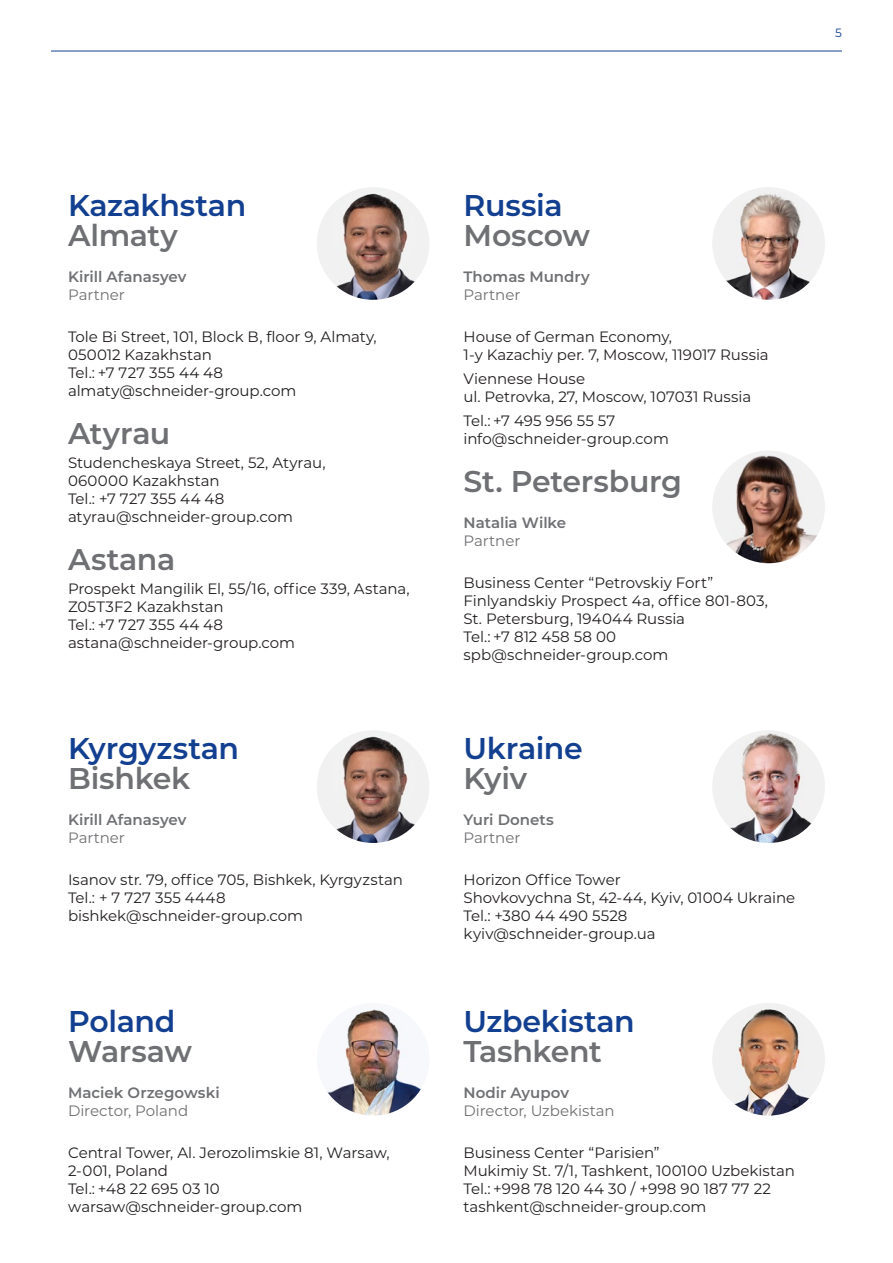
<style>
.page{position:relative;width:893px;height:1263px;background:#fff}
.page>*{position:absolute;margin:0;border:0;box-sizing:border-box;transform-origin:0 0}
.t1{font:600 30px "Montserrat";letter-spacing:-.01em;color:#6f7073}
.t2{font:600 30px "Montserrat";letter-spacing:-.01em;color:#123f90}
.t3{font:15px/18px "Montserrat";letter-spacing:-.005em;color:#231f20}
.t4{font:600 15px "Montserrat";color:#6f7073}
.t5{font:15px "Montserrat";letter-spacing:-.005em;color:#6f7073}
.t6{font:12px "Montserrat";color:#123f90}
</style>
<div class="page">
<hr style="left:51px;top:51px;width:791px;height:1px;background:#123f90">
<img style="left:317px;top:1003px;width:112px;height:112px;border-radius:56px">
<img style="left:317px;top:187px;width:112px;height:113px;border-radius:56px">
<img style="left:317px;top:730px;width:112px;height:113px;border-radius:56px">
<img style="left:712px;top:1003px;width:113px;height:112px;border-radius:56px">
<img style="left:712px;top:730px;width:113px;height:113px;border-radius:56px">
<img style="left:712px;top:450px;width:113px;height:113px;border-radius:56px">
<img style="left:712px;top:187px;width:113px;height:113px;border-radius:56px">
<p class="t6" style="left:835px;top:25px;width:8px">5</p>
<h1 class="t2" style="left:68px;top:184px;width:180px">Kazakhstan</h1>
<h1 class="t1" style="left:68px;top:214px;width:111px">Almaty</h1>
<p class="t4" style="left:68px;top:266px;width:120px">Kirill Afanasyev</p>
<p class="t5" style="left:68px;top:284px;width:58px">Partner</p>
<p class="t3" style="left:68px;top:327px;width:310px">Tole Bi Street, 101, Block B, floor 9, Almaty,<br>050012 Kazakhstan<br>Tel.: +7 727 355 44 48 almaty@schneider-group.com</p>
<h1 class="t1" style="left:68px;top:412px;width:104px">Atyrau</h1>
<p class="t3" style="left:68px;top:453px;width:259px">Studencheskaya Street, 52, Atyrau,<br>060000 Kazakhstan<br>Tel.: +7 727 355 44 48 atyrau@schneider-group.com</p>
<h1 class="t1" style="left:68px;top:538px;width:109px">Astana</h1>
<p class="t3" style="left:68px;top:579px;width:343px">Prospekt Mangilik El, 55/16, office 339, Astana,<br>Z05T3F2 Kazakhstan<br>Tel.: +7 727 355 44 48 astana@schneider-group.com</p>
<h1 class="t2" style="left:68px;top:727px;width:173px">Kyrgyzstan</h1>
<h1 class="t1" style="left:68px;top:757px;width:124px">Bishkek</h1>
<p class="t4" style="left:68px;top:809px;width:120px">Kirill Afanasyev</p>
<p class="t5" style="left:68px;top:828px;width:58px">Partner</p>
<p class="t3" style="left:68px;top:870px;width:336px">Isanov str. 79, office 705, Bishkek, Kyrgyzstan<br>Tel.: + 7 727 355 4448 bishkek@schneider-group.com</p>
<h1 class="t2" style="left:68px;top:1000px;width:109px">Poland</h1>
<h1 class="t1" style="left:68px;top:1030px;width:125px">Warsaw</h1>
<p class="t4" style="left:68px;top:1082px;width:153px">Maciek Orzegowski</p>
<p class="t5" style="left:68px;top:1100px;width:122px">Director, Poland</p>
<p class="t3" style="left:68px;top:1143px;width:323px">Central Tower, Al. Jerozolimskie 81, Warsaw,<br>2-001, Poland<br>Tel.: +48 22 695 03 10 warsaw@schneider-group.com</p>
<h1 class="t2" style="left:463px;top:184px;width:101px">Russia</h1>
<h1 class="t1" style="left:463px;top:214px;width:128px">Moscow</h1>
<p class="t4" style="left:463px;top:266px;width:128px">Thomas Mundry</p>
<p class="t5" style="left:463px;top:284px;width:58px">Partner</p>
<p class="t3" style="left:463px;top:327px;width:307px">House of German Economy,<br>1-y Kazachiy per. 7, Moscow, 119017 Russia</p>
<p class="t3" style="left:463px;top:369px;width:289px">Viennese House<br>ul. Petrovka, 27, Moscow, 107031 Russia</p>
<p class="t3" style="left:463px;top:411px;width:207px">Tel.: +7 495 956 55 57 info@schneider-group.com</p>
<h1 class="t1" style="left:463px;top:460px;width:220px">St. Petersburg</h1>
<p class="t4" style="left:463px;top:512px;width:104px">Natalia Wilke</p>
<p class="t5" style="left:463px;top:530px;width:58px">Partner</p>
<p class="t3" style="left:463px;top:573px;width:306px">Business Center “Petrovskiy Fort”<br>Finlyandskiy Prospect 4a, office 801-803,<br>St. Petersburg, 194044 Russia<br>Tel.: +7 812 458 58 00 spb@schneider-group.com</p>
<h1 class="t2" style="left:463px;top:727px;width:121px">Ukraine</h1>
<h1 class="t1" style="left:463px;top:757px;width:65px">Kyiv</h1>
<p class="t4" style="left:463px;top:809px;width:92px">Yuri Donets</p>
<p class="t5" style="left:463px;top:828px;width:58px">Partner</p>
<p class="t3" style="left:463px;top:870px;width:333px">Horizon Office Tower<br>Shovkovychna St, 42-44, Kyiv, 01004 Ukraine<br>Tel.: +380 44 490 5528 kyiv@schneider-group.ua</p>
<h1 class="t2" style="left:463px;top:1000px;width:173px">Uzbekistan</h1>
<h1 class="t1" style="left:463px;top:1030px;width:140px">Tashkent</h1>
<p class="t4" style="left:463px;top:1082px;width:107px">Nodir Ayupov</p>
<p class="t5" style="left:463px;top:1100px;width:153px">Director, Uzbekistan</p>
<p class="t3" style="left:463px;top:1143px;width:333px">Business Center “Parisien”<br>Mukimiy St. 7/1, Tashkent, 100100 Uzbekistan Tel.: +998 78 120 44 30 / +998 90 187 77 22 tashkent@schneider-group.com</p>
</div>
